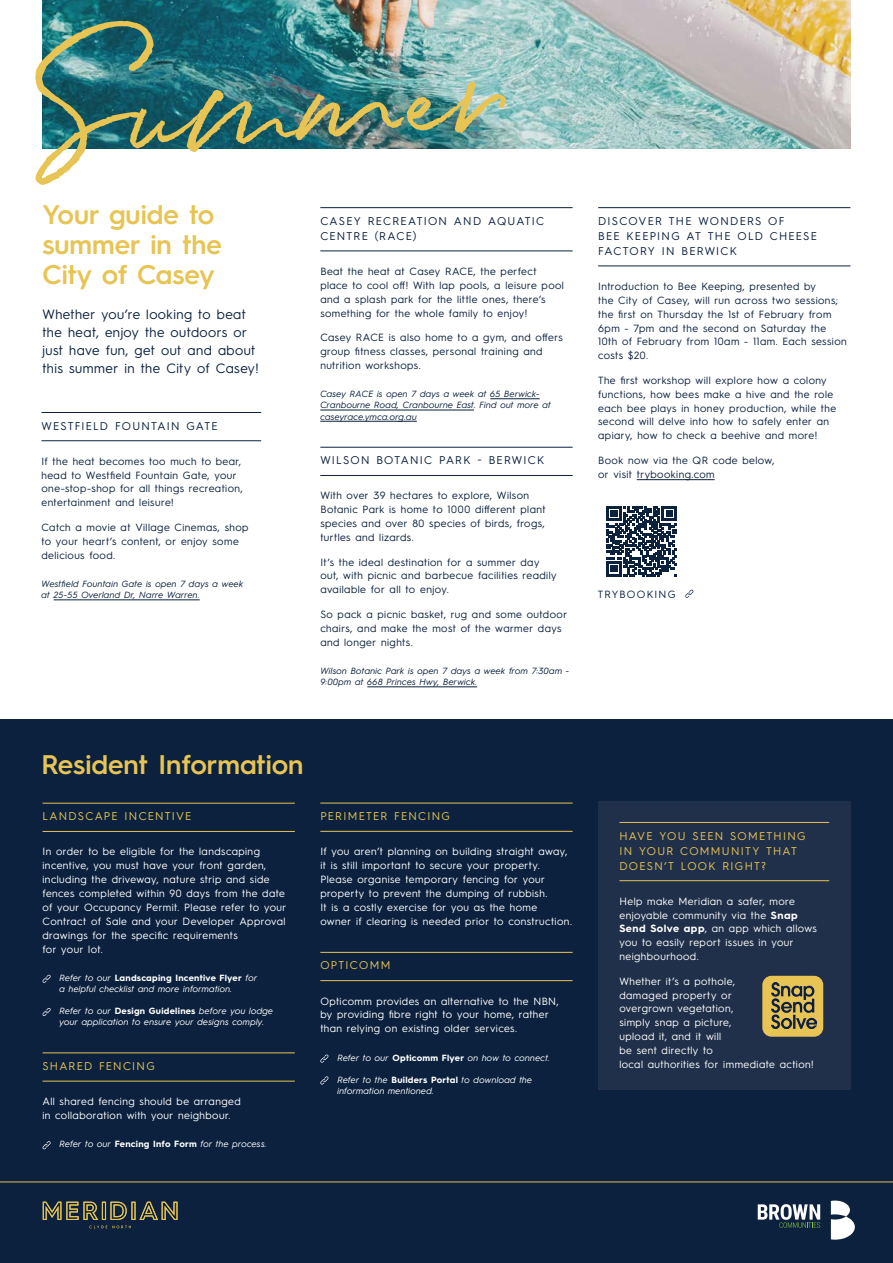
<style>
.page{position:relative;width:893px;height:1263px;background:#fff}
.page>*{position:absolute;margin:0;border:0;box-sizing:border-box;transform-origin:0 0}
.Script{font:195px "White Oleander";color:#e7c453}
.Heading-_Yellow{font:600 27px/30px "Hurme Geometric Sans 3";color:#e7c453}
.Body{font:13.5px/18px "Hurme Geometric Sans 3";letter-spacing:.035em;color:#0b213e}
.Sub_Head_Lines_-_Blue{font:11.25px/15px "Hurme Geometric Sans 3";letter-spacing:.105em;color:#0b213e}
.Sub_Head_Lines_-_Yellow{font:11.25px/15px "Hurme Geometric Sans 3";letter-spacing:.115em;color:#e7c453}
.Body-2{font:10.5px/13.8px "Hurme Geometric Sans 3";letter-spacing:.04em;color:#0b213e}
.Body_White{font:10.5px/13.8px "Hurme Geometric Sans 3";letter-spacing:.04em;color:#fff}
.Vertical_Note{font:10.5px "Hurme Geometric Sans 3";letter-spacing:.115em;color:#0b213e}
.Italic_Smaller__Indent__-_White{font:italic 9px/11.2px "Hurme Geometric Sans 3";letter-spacing:.025em;color:#fff}
.Italic_Smaller{font:italic 9px/11.2px "Hurme Geometric Sans 3";letter-spacing:.025em;color:#0b213e}
.s1{font-weight:700;font-style:normal}
.s2{font-weight:700}
</style>
<div class="page">
<img style="left:43px;top:0;width:807px;height:149px">
<div style="left:0;top:719px;width:893px;height:544px;background:#0b213e"></div>
<div style="left:598px;top:801px;width:252px;height:288px;background:#202f4a"></div>
<hr style="left:619px;top:880px;width:210px;height:1px;background:#e7c453">
<hr style="left:619px;top:822px;width:210px;height:1px;background:#e7c453">
<hr style="left:43px;top:831px;width:252px;height:1px;background:#e7c453">
<hr style="left:43px;top:803px;width:252px;height:1px;background:#e7c453">
<hr style="left:43px;top:1081px;width:252px;height:1px;background:#e7c453">
<hr style="left:43px;top:1052px;width:252px;height:1px;background:#e7c453">
<svg style="left:42px;top:974px;width:9px;height:9px"></svg>
<svg style="left:42px;top:1008px;width:9px;height:8px"></svg>
<svg style="left:42px;top:1141px;width:9px;height:8px"></svg>
<hr style="left:0;top:1181px;width:893px;height:1px;background:#e7c453">
<svg style="left:89px;top:1226px;width:42px;height:2px"></svg>
<svg style="left:43px;top:1202px;width:135px;height:18px"></svg>
<svg style="left:831px;top:1200px;width:24px;height:39px"></svg>
<svg style="left:758px;top:1204px;width:62px;height:24px"></svg>
<hr style="left:320px;top:251px;width:253px;height:1px;background:#0b213e">
<hr style="left:320px;top:207px;width:253px;height:1px;background:#0b213e">
<hr style="left:490px;top:398px;width:50px;height:1px;background:#0b213e">
<hr style="left:320px;top:410px;width:154px;height:1px;background:#0b213e">
<hr style="left:320px;top:421px;width:97px;height:1px;background:#0b213e">
<hr style="left:320px;top:475px;width:253px;height:1px;background:#0b213e">
<hr style="left:320px;top:447px;width:253px;height:1px;background:#0b213e">
<hr style="left:367px;top:686px;width:110px;height:1px;background:#0b213e">
<hr style="left:598px;top:266px;width:252px;height:1px;background:#0b213e">
<hr style="left:598px;top:207px;width:252px;height:1px;background:#0b213e">
<hr style="left:637px;top:479px;width:78px;height:1px;background:#0b213e">
<hr style="left:320px;top:831px;width:253px;height:1px;background:#e7c453">
<hr style="left:320px;top:803px;width:253px;height:1px;background:#e7c453">
<hr style="left:320px;top:980px;width:253px;height:1px;background:#e7c453">
<hr style="left:320px;top:952px;width:253px;height:1px;background:#e7c453">
<svg style="left:320px;top:1054px;width:9px;height:9px"></svg>
<svg style="left:320px;top:1076px;width:9px;height:9px"></svg>
<div style="left:762px;top:976px;width:61px;height:61px;background:#e7c453;border-radius:9px"></div>
<img style="left:771px;top:983px;width:45px;height:46px">
<svg style="left:606px;top:506px;width:71px;height:70px"></svg>
<svg style="left:685px;top:589px;width:9px;height:9px"></svg>
<hr style="left:41px;top:440px;width:220px;height:1px;background:#0b213e">
<hr style="left:41px;top:412px;width:220px;height:1px;background:#0b213e">
<hr style="left:54px;top:600px;width:146px;height:1px;background:#0b213e">
<p class="Script" style="left:31px;top:-30px;width:470px;rotate:-3deg">Summer</p>
<p class="Heading-_Yellow" style="left:43px;top:198px;width:181px">Your guide to summer in the<br>City of Casey</p>
<p class="Body" style="left:43px;top:304px;width:218px">Whether you’re looking to beat the heat, enjoy the outdoors or just have fun, get out and about this summer in the City of Casey!</p>
<p class="Sub_Head_Lines_-_Blue" style="left:41px;top:417px;width:178px">WESTFIELD FOUNTAIN GATE</p>
<p class="Body-2" style="left:41px;top:453px;width:203px">If the heat becomes too much to bear, head to Westfield Fountain Gate, your one-stop-shop for all things recreation, entertainment and leisure!</p>
<p class="Body-2" style="left:41px;top:520px;width:209px">Catch a movie at Village Cinemas, shop to your heart’s content, or enjoy some delicious food.</p>
<p class="Italic_Smaller" style="left:41px;top:577px;width:203px">Westfield Fountain Gate is open 7 days a week at 25-55 Overland Dr, Narre Warren.</p>
<p class="Sub_Head_Lines_-_Blue" style="left:320px;top:213px;width:225px">CASEY RECREATION AND AQUATIC<br>CENTRE (RACE)</p>
<p class="Body-2" style="left:320px;top:264px;width:245px">Beat the heat at Casey RACE, the perfect place to cool off! With lap pools, a leisure pool and a splash park for the little ones, there’s something for the whole family to enjoy!</p>
<p class="Body-2" style="left:320px;top:330px;width:244px">Casey RACE is also home to a gym, and offers group fitness classes, personal training and nutrition workshops.</p>
<p class="Italic_Smaller" style="left:320px;top:388px;width:232px">Casey RACE is open 7 days a week at 65 Berwick-<br>Cranbourne Road, Cranbourne East. Find out more at caseyrace.ymca.org.au</p>
<p class="Sub_Head_Lines_-_Blue" style="left:320px;top:452px;width:225px">WILSON BOTANIC PARK - BERWICK</p>
<p class="Body-2" style="left:320px;top:488px;width:227px">With over 39 hectares to explore, Wilson Botanic Park is home to 1000 different plant species and over 80 species of birds, frogs, turtles and lizards.</p>
<p class="Body-2" style="left:320px;top:554px;width:238px">It’s the ideal destination for a summer day out, with picnic and barbecue facilities readily available for all to enjoy.</p>
<p class="Body-2" style="left:320px;top:606px;width:248px">So pack a picnic basket, rug and some outdoor chairs, and make the most of the warmer days and longer nights.</p>
<p class="Italic_Smaller" style="left:320px;top:664px;width:251px">Wilson Botanic Park is open 7 days a week from 7:30am -<br>9:00pm at 668 Princes Hwy, Berwick.</p>
<p class="Sub_Head_Lines_-_Blue" style="left:598px;top:213px;width:220px">DISCOVER THE WONDERS OF<br>BEE KEEPING AT THE OLD CHEESE<br>FACTORY IN BERWICK</p>
<p class="Body-2" style="left:598px;top:279px;width:250px">Introduction to Bee Keeping, presented by<br>the City of Casey, will run across two sessions; the first on Thursday the 1st of February from 6pm - 7pm and the second on Saturday the 10th of February from 10am - 11am. Each session costs $20.</p>
<p class="Body-2" style="left:598px;top:372px;width:240px">The first workshop will explore how a colony functions, how bees make a hive and the role each bee plays in honey production, while the second will delve into how to safely enter an apiary, how to check a beehive and more!</p>
<p class="Body-2" style="left:598px;top:452px;width:178px">Book now via the QR code below, or visit trybooking.com</p>
<p class="Vertical_Note" style="left:598px;top:587px;width:79px">TRYBOOKING</p>
<p class="Heading-_Yellow" style="left:41px;top:748px;width:264px">Resident Information</p>
<p class="Sub_Head_Lines_-_Yellow" style="left:43px;top:808px;width:150px">LANDSCAPE INCENTIVE</p>
<p class="Body_White" style="left:43px;top:844px;width:245px">In order to be eligible for the landscaping incentive, you must have your front garden, including the driveway, nature strip and side fences completed within 90 days from the date of your Occupancy Permit. Please refer to your Contract of Sale and your Developer Approval drawings for the specific requirements<br>for your lot.</p>
<p class="Italic_Smaller__Indent__-_White" style="left:60px;top:971px;width:199px">Refer to our <span class="s1">Landscaping Incentive Flyer</span> for a helpful checklist and more information.</p>
<p class="Italic_Smaller__Indent__-_White" style="left:60px;top:1004px;width:215px">Refer to our <span class="s1">Design Guidelines</span> before you lodge your application to ensure your designs comply.</p>
<p class="Sub_Head_Lines_-_Yellow" style="left:43px;top:1058px;width:114px">SHARED FENCING</p>
<p class="Body_White" style="left:43px;top:1094px;width:200px">All shared fencing should be arranged in collaboration with your neighbour.</p>
<p class="Italic_Smaller__Indent__-_White" style="left:60px;top:1138px;width:209px">Refer to our <span class="s1">Fencing Info Form</span> for the process.</p>
<p class="Sub_Head_Lines_-_Yellow" style="left:320px;top:808px;width:131px">PERIMETER FENCING</p>
<p class="Body_White" style="left:320px;top:844px;width:253px">If you aren’t planning on building straight away, it is still important to secure your property.<br>Please organise temporary fencing for your property to prevent the dumping of rubbish.<br>It is a costly exercise for you as the home<br>owner if clearing is needed prior to construction.</p>
<p class="Sub_Head_Lines_-_Yellow" style="left:320px;top:957px;width:71px">OPTICOMM</p>
<p class="Body_White" style="left:320px;top:993px;width:240px">Opticomm provides an alternative to the NBN, by providing fibre right to your home, rather than relying on existing older services.</p>
<p class="Italic_Smaller__Indent__-_White" style="left:337px;top:1051px;width:214px">Refer to our <span class="s1">Opticomm Flyer</span> on how to connect.</p>
<p class="Italic_Smaller__Indent__-_White" style="left:337px;top:1073px;width:196px">Refer to the <span class="s1">Builders Portal</span> to download the information mentioned.</p>
<p class="Sub_Head_Lines_-_Yellow" style="left:619px;top:827px;width:188px">HAVE YOU SEEN SOMETHING<br>IN YOUR COMMUNITY THAT<br>DOESN’T LOOK RIGHT?</p>
<p class="Body_White" style="left:619px;top:893px;width:199px">Help make Meridian a safer, more enjoyable community via the <span class="s2">Snap<br>Send Solve app</span>, an app which allows you to easily report issues in your neighbourhood.</p>
<p class="Body_White" style="left:619px;top:973px;width:196px">Whether it’s a pothole,<br>damaged property or<br>overgrown vegetation,<br>simply snap a picture,<br>upload it, and it will<br>be sent directly to<br>local authorities for immediate action!</p>
</div>
